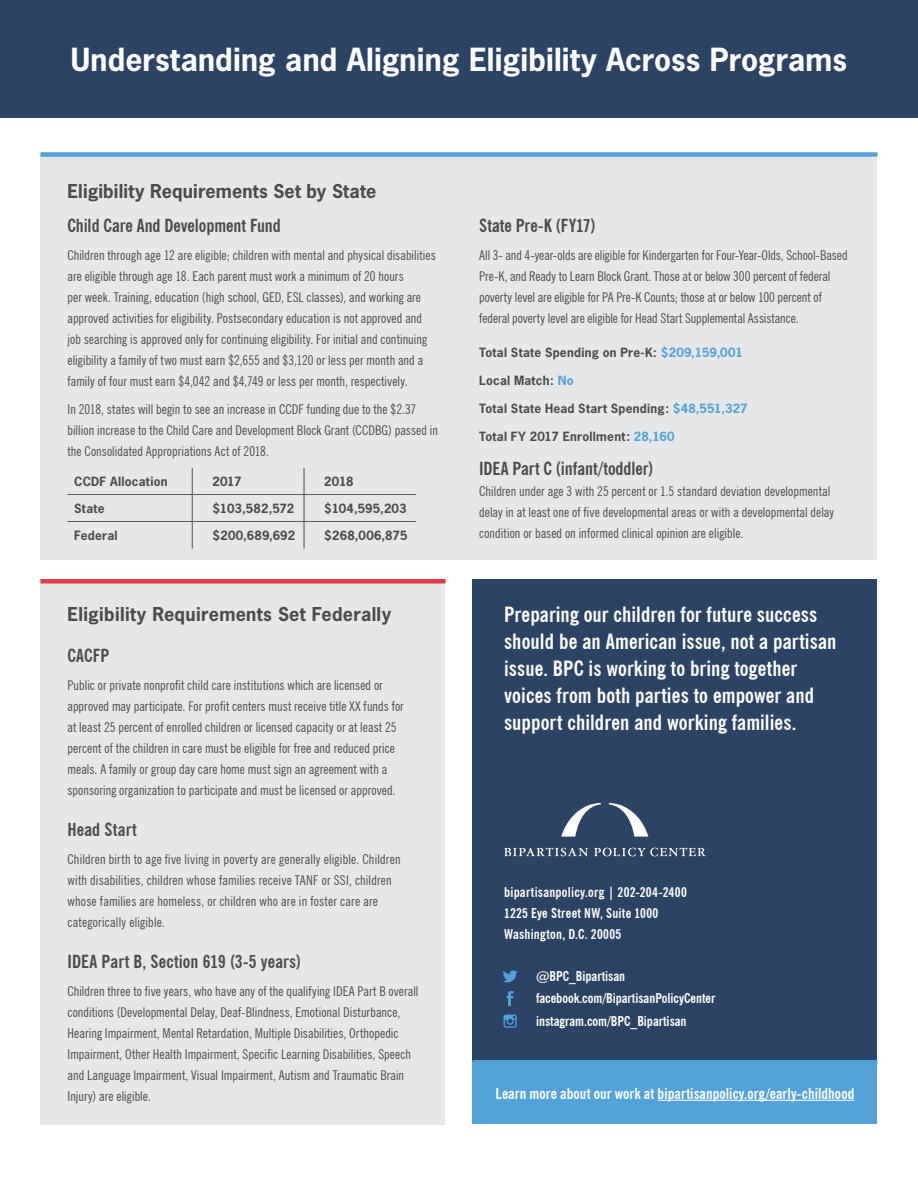
<style>
.page{position:relative;width:918px;height:1188px;background:#fff}
.page>*{position:absolute;margin:0;border:0;box-sizing:border-box;transform-origin:0 0}
.t1{font:700 30px "News Gothic";letter-spacing:.005em;color:#fff}
.Body{font:700 condensed 21px/27px "News Gothic BT";letter-spacing:.005em;color:#fff}
.Body-2{font:700 condensed 18px "News Gothic BT";color:#4b4c4d}
.Body-3{font:700 18px "News Gothic";letter-spacing:.01em;color:#4b4c4d}
.Body-4{font:700 condensed 15px "News Gothic BT";letter-spacing:.005em;color:#fff}
.Body-5{font:condensed 13.5px/21px "News Gothic BT";letter-spacing:.005em;color:#4b4c4d}
.Body-6{font:700 condensed 13.5px "News Gothic BT";color:#fff}
.Body-7{font:700 condensed 13.5px/21px "News Gothic BT";letter-spacing:.02em;color:#fff}
.Body-8{font:700 12px "News Gothic";letter-spacing:.02em;color:#4b4c4d}
.Body-9{font:700 12px "News Gothic";color:#4b4c4d}
.s1{color:#52a2d9}
</style>
<div class="page">
<div style="left:0;top:0;width:918px;height:117px;background:#2b4365"></div>
<div style="left:40px;top:156px;width:838px;height:403px;background:#e6e7e9"></div>
<div style="left:40px;top:579px;width:406px;height:545px;background:#e6e7e9"></div>
<div style="left:472px;top:579px;width:406px;height:543px;background:#2b4365"></div>
<svg style="left:504px;top:848px;width:84px;height:9px"></svg>
<svg style="left:594px;top:848px;width:112px;height:9px"></svg>
<svg style="left:609px;top:803px;width:39px;height:34px"></svg>
<svg style="left:561px;top:803px;width:40px;height:34px"></svg>
<svg style="left:504px;top:1015px;width:13px;height:13px"></svg>
<svg style="left:507px;top:991px;width:7px;height:15px"></svg>
<svg style="left:503px;top:970px;width:15px;height:12px"></svg>
<div style="left:472px;top:1062px;width:406px;height:62px;background:#52a2d9"></div>
<hr style="left:658px;top:1100px;width:196px;height:1px;background:#fff">
<div style="left:472px;top:1060px;width:406px;height:5px;background:#52a2d9"></div>
<div style="left:40px;top:152px;width:838px;height:5px;background:#52a2d9"></div>
<div style="left:40px;top:579px;width:406px;height:5px;background:#e53945"></div>
<svg style="left:192px;top:468px;width:1px;height:81px"></svg>
<svg style="left:304px;top:468px;width:1px;height:81px"></svg>
<hr style="left:68px;top:494px;width:124px;height:1px;background:#57585a">
<hr style="left:192px;top:494px;width:112px;height:1px;background:#57585a">
<hr style="left:304px;top:494px;width:112px;height:1px;background:#57585a">
<hr style="left:68px;top:521px;width:124px;height:1px;background:#57585a">
<hr style="left:192px;top:521px;width:112px;height:1px;background:#57585a">
<hr style="left:304px;top:521px;width:112px;height:1px;background:#57585a">
<p class="t1" style="left:71px;top:40px;width:778px">Understanding and Aligning Eligibility Across Programs</p>
<p class="Body-3" style="left:68px;top:179px;width:310px">Eligibility Requirements Set by State</p>
<p class="Body-2" style="left:68px;top:215px;width:215px">Child Care And Development Fund</p>
<p class="Body-5" style="left:68px;top:244px;width:370px">Children through age 12 are eligible; children with mental and physical disabilities are eligible through age 18. Each parent must work a minimum of 20 hours<br>per week. Training, education (high school, GED, ESL classes), and working are approved activities for eligibility. Postsecondary education is not approved and job searching is approved only for continuing eligibility. For initial and continuing eligibility a family of two must earn $2,655 and $3,120 or less per month and a family of four must earn $4,042 and $4,749 or less per month, respectively.</p>
<p class="Body-5" style="left:68px;top:398px;width:372px">In 2018, states will begin to see an increase in CCDF funding due to the $2.37 billion increase to the Child Care and Development Block Grant (CCDBG) passed in the Consolidated Appropriations Act of 2018.</p>
<p class="Body-8" style="left:74px;top:474px;width:95px">CCDF Allocation</p>
<p class="Body-8" style="left:212px;top:474px;width:31px">2017</p>
<p class="Body-8" style="left:324px;top:474px;width:31px">2018</p>
<p class="Body-8" style="left:74px;top:500px;width:32px">State</p>
<p class="Body-9" style="left:212px;top:500px;width:83px">$103,582,572</p>
<p class="Body-8" style="left:324px;top:500px;width:84px">$104,595,203</p>
<p class="Body-8" style="left:74px;top:527px;width:45px">Federal</p>
<p class="Body-8" style="left:212px;top:527px;width:84px">$200,689,692</p>
<p class="Body-8" style="left:324px;top:527px;width:85px">$268,006,875</p>
<p class="Body-3" style="left:68px;top:602px;width:325px">Eligibility Requirements Set Federally</p>
<p class="Body-2" style="left:68px;top:645px;width:43px">CACFP</p>
<p class="Body-5" style="left:68px;top:674px;width:338px">Public or private nonprofit child care institutions which are licensed or approved may participate. For profit centers must receive title XX funds for at least 25 percent of enrolled children or licensed capacity or at least 25 percent of the children in care must be eligible for free and reduced price meals. A family or group day care home must sign an agreement with a sponsoring organization to participate and must be licensed or approved.</p>
<p class="Body-2" style="left:68px;top:819px;width:71px">Head Start</p>
<p class="Body-5" style="left:68px;top:848px;width:335px">Children birth to age five living in poverty are generally eligible. Children with disabilities, children whose families receive TANF or SSI, children whose families are homeless, or children who are in foster care are categorically eligible.</p>
<p class="Body-2" style="left:68px;top:951px;width:235px">IDEA Part B, Section 619 (3-5 years)</p>
<p class="Body-5" style="left:68px;top:980px;width:353px">Children three to five years, who have any of the qualifying IDEA Part B overall conditions (Developmental Delay, Deaf-Blindness, Emotional Disturbance, Hearing Impairment, Mental Retardation, Multiple Disabilities, Orthopedic Impairment, Other Health Impairment, Specific Learning Disabilities, Speech and Language Impairment, Visual Impairment, Autism and Traumatic Brain Injury) are eligible.</p>
<p class="Body-2" style="left:479px;top:215px;width:118px">State Pre-K (FY17)</p>
<p class="Body-5" style="left:479px;top:244px;width:370px">All 3- and 4-year-olds are eligible for Kindergarten for Four-Year-Olds, School-Based Pre-K, and Ready to Learn Block Grant. Those at or below 300 percent of federal poverty level are eligible for PA Pre-K Counts; those at or below 100 percent of federal poverty level are eligible for Head Start Supplemental Assistance.</p>
<p class="Body-8" style="left:479px;top:345px;width:265px">Total State Spending on Pre-K: <span class="s1">$209,159,001</span></p>
<p class="Body-8" style="left:479px;top:373px;width:96px">Local Match: <span class="s1">No</span></p>
<p class="Body-8" style="left:479px;top:400px;width:270px">Total State Head Start Spending: <span class="s1">$48,551,327</span></p>
<p class="Body-8" style="left:479px;top:428px;width:197px">Total FY 2017 Enrollment: <span class="s1">28,160</span></p>
<p class="Body-2" style="left:479px;top:458px;width:176px">IDEA Part C (infant/toddler)</p>
<p class="Body-5" style="left:479px;top:481px;width:356px">Children under age 3 with 25 percent or 1.5 standard deviation developmental delay in at least one of five developmental areas or with a developmental delay condition or based on informed clinical opinion are eligible.</p>
<p class="Body" style="left:504px;top:601px;width:334px">Preparing our children for future success should be an American issue, not a partisan issue. BPC is working to bring together voices from both parties to empower and support children and working families.</p>
<p class="Body-7" style="left:504px;top:882px;width:184px">bipartisanpolicy.org | 202-204-2400<br>1225 Eye Street NW, Suite 1000<br>Washington, D.C. 20005</p>
<p class="Body-6" style="left:536px;top:968px;width:91px">@BPC_Bipartisan</p>
<p class="Body-6" style="left:536px;top:990px;width:181px">facebook.com/BipartisanPolicyCenter</p>
<p class="Body-6" style="left:536px;top:1013px;width:152px">instagram.com/BPC_Bipartisan</p>
<p class="Body-4" style="left:496px;top:1084px;width:361px">Learn more about our work at bipartisanpolicy.org/early-childhood</p>
</div>
